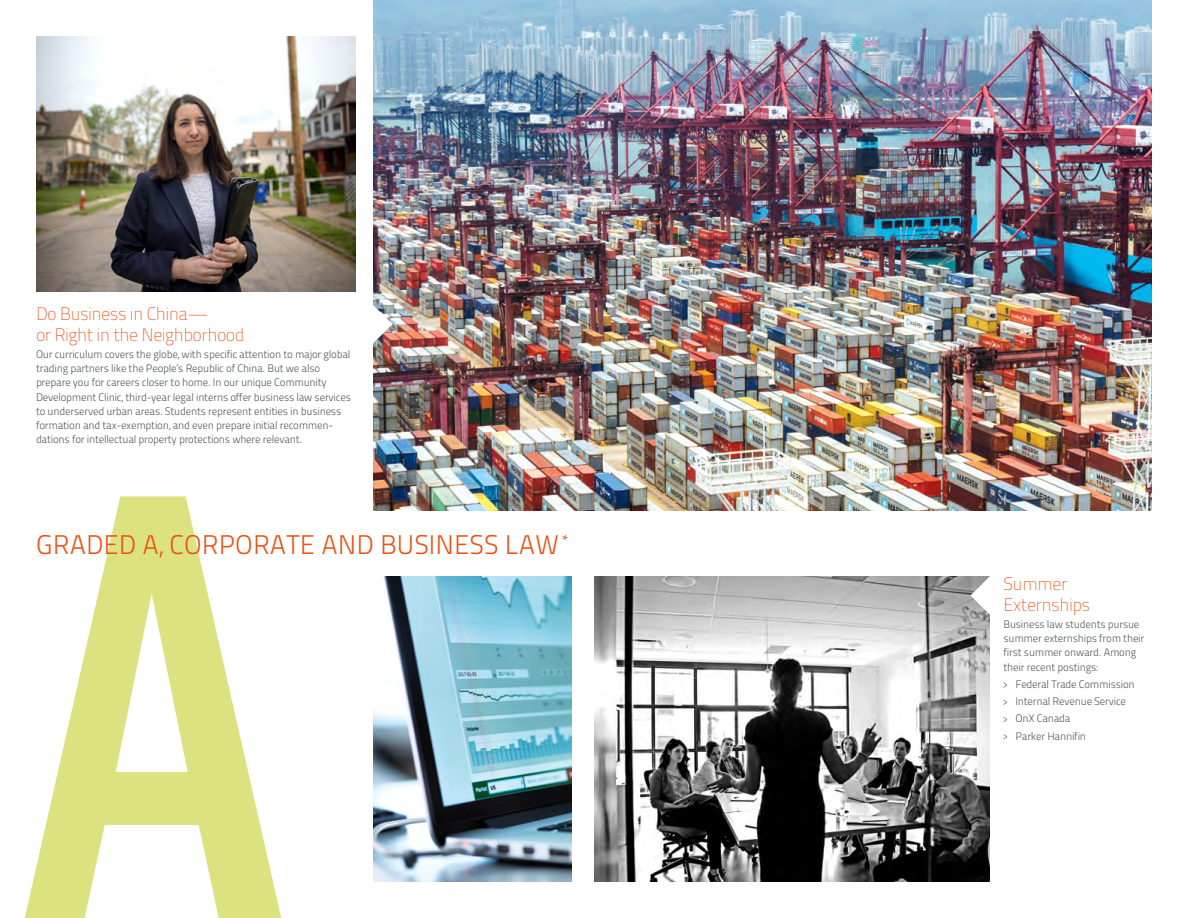
<style>
.page{position:relative;width:1188px;height:918px;background:#fff}
.page>*{position:absolute;margin:0;border:0;box-sizing:border-box;transform-origin:0 0}
.t1{font:27px "Titillium Maps 26 L 250 wt";letter-spacing:.005em;color:#eb5214}
.Subhead_12pt{font:18px/21px "Titillium Maps 26 L 1 wt";letter-spacing:-.03em;color:#eb5214}
.Text_7_25pt{font:10.8px/14.2px "Titillium Maps 26 L 250 wt";letter-spacing:-.02em;color:#52575a}
</style>
<div class="page">
<svg style="left:25px;top:496px;width:256px;height:422px"></svg>
<img style="left:374px;top:576px;width:197px;height:306px">
<img style="left:594px;top:576px;width:396px;height:306px">
<img style="left:36px;top:36px;width:320px;height:256px">
<img style="left:374px;top:0;width:778px;height:511px">
<svg style="left:1003px;top:682px;width:4px;height:6px"></svg>
<svg style="left:1003px;top:700px;width:4px;height:5px"></svg>
<svg style="left:1003px;top:734px;width:4px;height:6px"></svg>
<svg style="left:970px;top:576px;width:20px;height:43px"></svg>
<svg style="left:373px;top:301px;width:19px;height:46px"></svg>
<h1 class="Subhead_12pt" style="left:36px;top:302px;width:210px">Do Business in China—<br>or Right in the Neighborhood</h1>
<p class="Text_7_25pt" style="left:36px;top:346px;width:317px">Our curriculum covers the globe, with specific attention to major global trading partners like the People’s Republic of China. But we also prepare you for careers closer to home. In our unique Community Development Clinic, third-year legal interns offer business law services to underserved urban areas. Students represent entities in business formation and tax-exemption, and even prepare initial recommen&shy;dations for intellectual property protections where relevant.</p>
<p class="t1" style="left:36px;top:525px;width:534px">GRADED A, CORPORATE AND BUSINESS LAW<sup>*</sup></p>
<h1 class="Subhead_12pt" style="left:1004px;top:572px;width:88px">Summer<br>Externships</h1>
<p class="Text_7_25pt" style="left:1004px;top:616px;width:142px">Business law students pursue summer externships from their first summer onward. Among their recent postings:</p>
<p class="Text_7_25pt" style="left:1015px;top:676px;width:121px">Federal Trade Commission</p>
<p class="Text_7_25pt" style="left:1015px;top:694px;width:112px">Internal Revenue Service</p>
<p class="Text_7_25pt" style="left:1015px;top:711px;width:57px">OnX Canada</p>
<p class="Text_7_25pt" style="left:1015px;top:728px;width:72px">Parker Hannifin</p>
</div>
